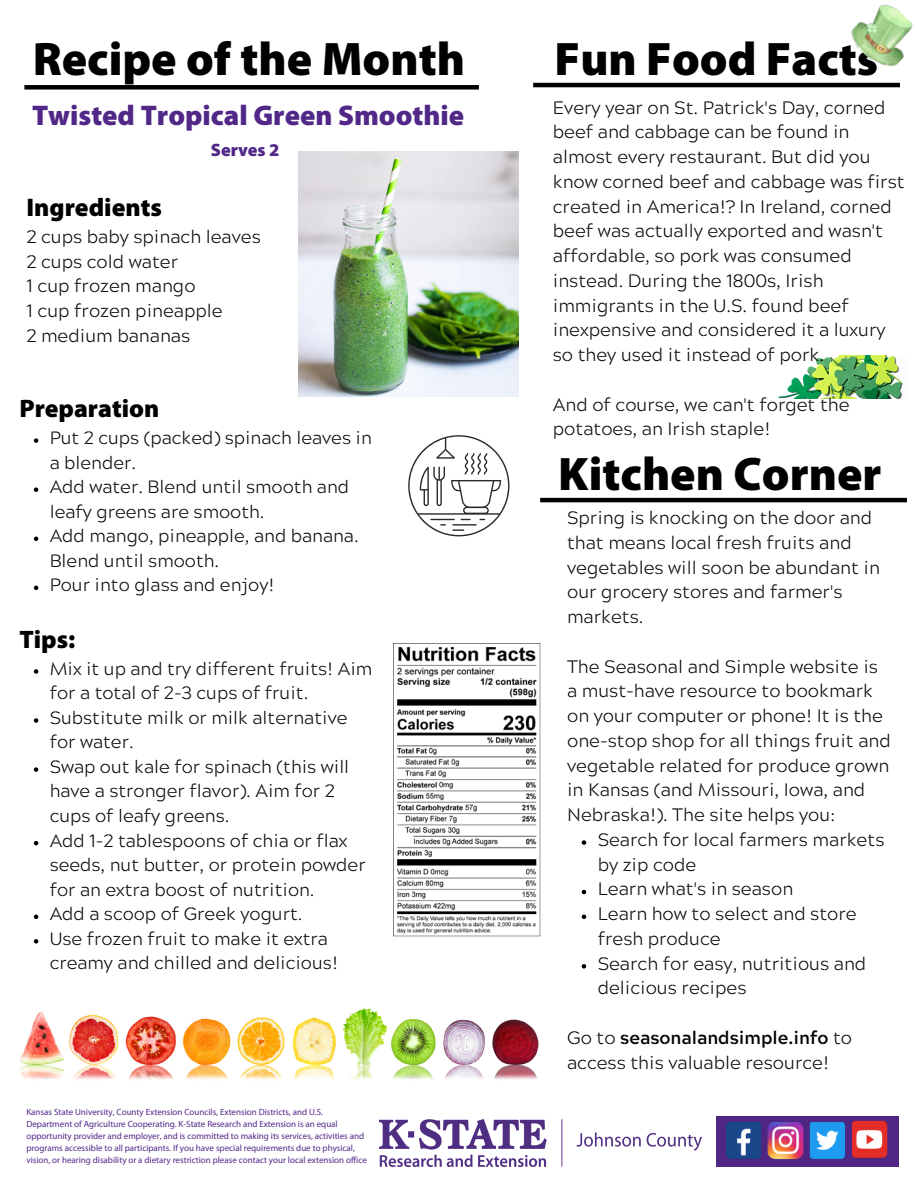
<style>
.page{position:relative;width:918px;height:1188px;background:#fff}
.page>*{position:absolute;margin:0;border:0;box-sizing:border-box;transform-origin:0 0}
.t1{font:900 47.25px "Myriad Pro";color:#000}
.t2{font:900 28.5px "Myriad Pro";color:#512888}
.t3{font:900 25.5px "Myriad Pro";color:#000}
.t4{font:900 25.35px "Myriad Pro";color:#000}
.t5{font:300 18px/24.8px "Acherus Militant 1";color:#000}
.t6{font:900 18px "Myriad Pro";color:#512888}
.t7{font:300 17.85px/24.6px "Acherus Militant 1";color:#000}
.t8{font:9px/12px "Myriad Pro";color:#512888}
.s1{font-weight:700}
</style>
<div class="page">
<hr style="left:533px;top:83px;width:367px;height:4px;background:#000">
<div style="left:24px;top:85px;width:455px;height:5px;background:#000"></div>
<hr style="left:540px;top:498px;width:367px;height:4px;background:#000">
<img style="left:379px;top:1120px;width:322px;height:46px">
<img style="left:716px;top:1117px;width:183px;height:49px">
<svg style="left:408px;top:435px;width:101px;height:101px"></svg>
<img style="left:298px;top:151px;width:221px;height:246px">
<img style="left:394px;top:644px;width:146px;height:292px">
<img style="left:20px;top:1008px;width:519px;height:71px">
<img style="left:851px;top:4px;width:62px;height:62px">
<img style="left:778px;top:355px;width:125px;height:44px">
<svg style="left:34px;top:438px;width:4px;height:5px"></svg>
<svg style="left:34px;top:487px;width:4px;height:5px"></svg>
<svg style="left:34px;top:537px;width:4px;height:4px"></svg>
<svg style="left:34px;top:586px;width:4px;height:4px"></svg>
<svg style="left:34px;top:669px;width:4px;height:5px"></svg>
<svg style="left:34px;top:718px;width:4px;height:5px"></svg>
<svg style="left:34px;top:767px;width:4px;height:5px"></svg>
<svg style="left:34px;top:841px;width:4px;height:4px"></svg>
<svg style="left:34px;top:915px;width:4px;height:4px"></svg>
<svg style="left:34px;top:939px;width:4px;height:5px"></svg>
<svg style="left:582px;top:840px;width:4px;height:5px"></svg>
<svg style="left:582px;top:890px;width:4px;height:4px"></svg>
<svg style="left:582px;top:915px;width:4px;height:4px"></svg>
<svg style="left:582px;top:964px;width:4px;height:5px"></svg>
<h1 class="t1" style="left:33px;top:40px;width:434px">Recipe of the Month</h1>
<h2 class="t2" style="left:32px;top:104px;width:434px">Twisted Tropical Green Smoothie</h2>
<p class="t6" style="left:211px;top:142px;width:70px">Serves 2</p>
<h3 class="t3" style="left:26px;top:197px;width:137px">Ingredients</h3>
<p class="t5" style="left:26px;top:226px;width:236px">2 cups baby spinach leaves<br>2 cups cold water<br>1 cup frozen mango<br>1 cup frozen pineapple<br>2 medium bananas</p>
<h3 class="t4" style="left:19px;top:398px;width:141px">Preparation</h3>
<p class="t7" style="left:50px;top:427px;width:324px">Put 2 cups (packed) spinach leaves in a blender.<br>Add water. Blend until smooth and leafy greens are smooth.<br>Add mango, pineapple, and banana.<br>Blend until smooth.<br>Pour into glass and enjoy!</p>
<h3 class="t4" style="left:19px;top:629px;width:57px">Tips:</h3>
<p class="t7" style="left:50px;top:658px;width:324px">Mix it up and try different fruits! Aim for a total of 2-3 cups of fruit.<br>Substitute milk or milk alternative for water.<br>Swap out kale for spinach (this will have a stronger flavor). Aim for 2 cups of leafy greens.<br>Add 1-2 tablespoons of chia or flax seeds, nut butter, or protein powder for an extra boost of nutrition.<br>Add a scoop of Greek yogurt.<br>Use frozen fruit to make it extra creamy and chilled and delicious!</p>
<p class="t8" style="left:26px;top:1107px;width:342px">Kansas State University, County Extension Councils, Extension Districts, and U.S.<br>Department of Agriculture Cooperating. K-State Research and Extension is an equal opportunity provider and employer, and is committed to making its services, activities and programs accessible to all participants. If you have special requirements due to physical, vision, or hearing disability or a dietary restriction please contact your local extension office</p>
<h1 class="t1" style="left:555px;top:40px;width:325px">Fun Food Facts</h1>
<p class="t5" style="left:553px;top:97px;width:353px">Every year on St. Patrick's Day, corned beef and cabbage can be found in almost every restaurant. But did you know corned beef and cabbage was first created in America!? In Ireland, corned beef was actually exported and wasn't affordable, so pork was consumed instead. During the 1800s, Irish immigrants in the U.S. found beef inexpensive and considered it a luxury so they used it instead of pork.</p>
<p class="t5" style="left:553px;top:394px;width:298px">And of course, we can't forget the potatoes, an Irish staple!</p>
<h1 class="t1" style="left:558px;top:454px;width:325px">Kitchen Corner</h1>
<p class="t5" style="left:567px;top:507px;width:314px">Spring is knocking on the door and that means local fresh fruits and vegetables will soon be abundant in our grocery stores and farmer's markets.</p>
<p class="t5" style="left:567px;top:656px;width:325px">The Seasonal and Simple website is a must-have resource to bookmark on your computer or phone! It is the one-stop shop for all things fruit and vegetable related for produce grown in Kansas (and Missouri, Iowa, and Nebraska!). The site helps you:</p>
<p class="t5" style="left:598px;top:829px;width:288px">Search for local farmers markets by zip code<br>Learn what's in season<br>Learn how to select and store fresh produce<br>Search for easy, nutritious and delicious recipes</p>
<p class="t5" style="left:567px;top:1027px;width:287px">Go to <span class="s1">seasonalandsimple.info</span> to access this valuable resource!</p>
</div>
